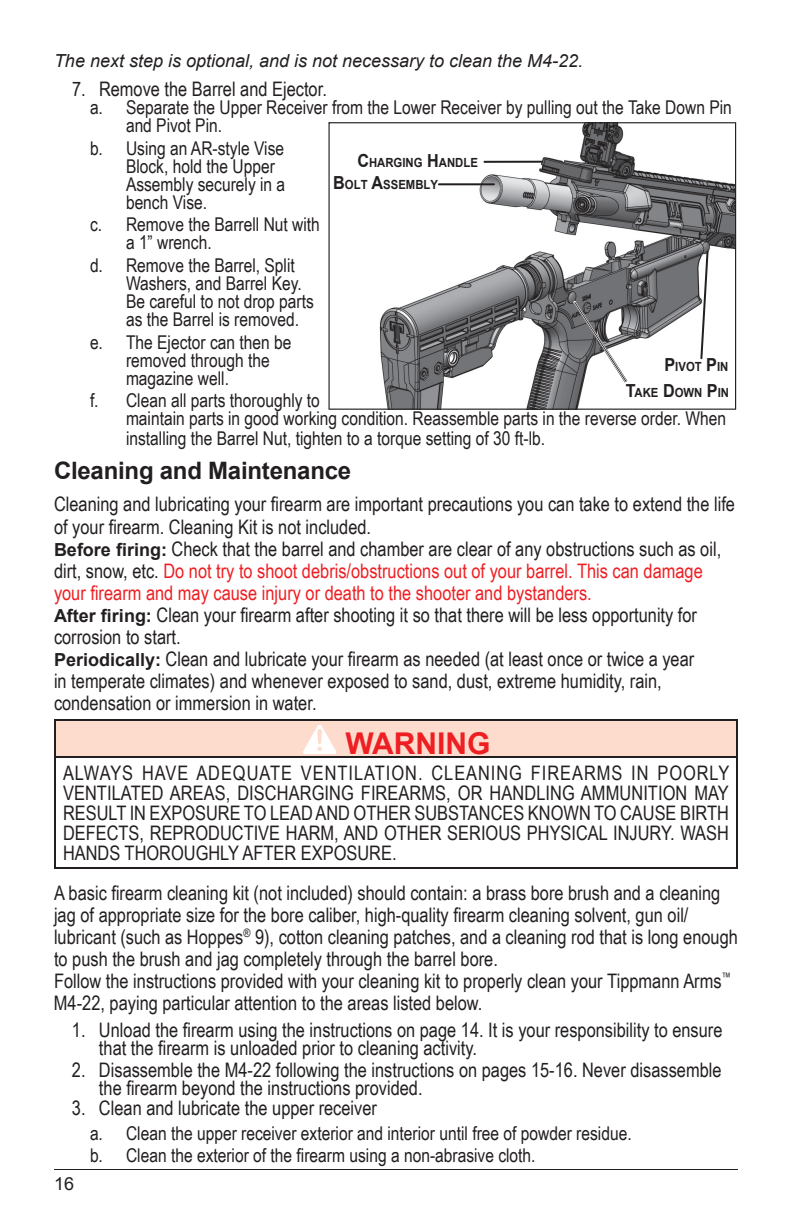
<style>
.page{position:relative;width:792px;height:1224px;background:#fff}
.page>*{position:absolute;margin:0;border:0;box-sizing:border-box;transform-origin:0 0}
.t1{font:700 30px "Arial";color:#ee1f23}
.t2{font:700 24px "Arial";letter-spacing:-.01em;color:#231f20}
.t3{font:20px/22.2px "Arial Narrow";color:#231f20}
.t4{font:19px/18px "Arial Narrow";color:#231f20}
.t5{font:italic 18px "Arial";color:#231f20}
.t6{font:18px "Arial";color:#231f20}
.t7{font:700 12.6px "Arial";color:#231f20;scale:.9 1}
.s1{font-family:"Arial";font-weight:700;font-size:18px}
.s2{color:#ee1f23}
.s3{font-size:18px}
</style>
<div class="page">
<hr style="left:54px;top:1170px;width:684px;height:1px;background:#231f20">
<div style="left:55px;top:720px;width:682px;height:37px;background:#fddcce"></div>
<hr style="left:54px;top:719px;width:684px;height:2px;background:#231f20">
<hr style="left:54px;top:721px;width:2px;height:35px;background:#231f20">
<hr style="left:736px;top:721px;width:2px;height:35px;background:#231f20">
<hr style="left:54px;top:756px;width:684px;height:2px;background:#231f20">
<hr style="left:54px;top:758px;width:2px;height:109px;background:#231f20">
<hr style="left:736px;top:758px;width:2px;height:109px;background:#231f20">
<hr style="left:54px;top:867px;width:684px;height:2px;background:#231f20">
<img style="left:304px;top:725px;width:31px;height:29px">
<svg style="left:328px;top:122px;width:408px;height:288px"></svg>
<hr style="left:438px;top:183px;width:57px;height:2px;background:#231f20">
<svg style="left:332px;top:151px;width:147px;height:44px"></svg>
<hr style="left:484px;top:161px;width:59px;height:2px;background:#231f20">
<svg style="left:573px;top:251px;width:158px;height:158px"></svg>
<p class="t5" style="left:54px;top:49px;width:531px">The next step is optional, and is not necessary to clean the M4-22.</p>
<p class="t3" style="left:72px;top:77px;width:256px">7. Remove the Barrel and Ejector.</p>
<p class="t4" style="left:126px;top:98px;width:607px;text-indent:-36px">a. Separate the Upper Receiver from the Lower Receiver by pulling out the Take Down Pin and Pivot Pin.</p>
<p class="t4" style="left:126px;top:138px;width:161px;text-indent:-36px">b. Using an AR-style Vise<br>Block, hold the Upper<br>Assembly securely in a bench Vise.</p>
<p class="t4" style="left:126px;top:215px;width:195px;text-indent:-36px">c. Remove the Barrell Nut with a 1” wrench.</p>
<p class="t4" style="left:126px;top:256px;width:189px;text-indent:-36px">d. Remove the Barrel, Split<br>Washers, and Barrel Key.<br>Be careful to not drop parts as the Barrel is removed.</p>
<p class="t4" style="left:126px;top:332px;width:167px;text-indent:-36px">e. The Ejector can then be removed through the magazine well.</p>
<p class="t4" style="left:126px;top:391px;width:602px;text-indent:-36px">f. Clean all parts thoroughly to<br>maintain parts in good working condition. Reassemble parts in the reverse order. When</p>
<p class="t4" style="left:126px;top:429px;width:421px">installing the Barrel Nut, tighten to a torque setting of 30 ft-lb.</p>
<p class="t2" style="left:54px;top:455px;width:299px">Cleaning and Maintenance</p>
<p class="t3" style="left:54px;top:492px;width:683px">Cleaning and lubricating your firearm are important precautions you can take to extend the life of your firearm. Cleaning Kit is not included.<br><span class="s1">Before firing:</span> Check that the barrel and chamber are clear of any obstructions such as oil, dirt, snow, etc. <span class="s2">Do not try to shoot debris/obstructions out of your barrel. This can damage your firearm and may cause injury or death to the shooter and bystanders.<br></span><span class="s1">After firing:</span> Clean your firearm after shooting it so that there will be less opportunity for corrosion to start.<br><span class="s1">Periodically:</span> Clean and lubricate your firearm as needed (at least once or twice a year<br>in temperate climates) and whenever exposed to sand, dust, extreme humidity, rain, condensation or immersion in water.</p>
<h1 class="t1" style="left:345px;top:723px;width:146px">WARNING</h1>
<p class="t3" style="left:63px;top:762px;width:668px;line-height:20px;text-align:justify">ALWAYS HAVE ADEQUATE VENTILATION. CLEANING FIREARMS IN POORLY VENTILATED AREAS, DISCHARGING FIREARMS, OR HANDLING AMMUNITION MAY RESULT IN EXPOSURE TO LEAD AND OTHER SUBSTANCES KNOWN TO CAUSE BIRTH DEFECTS, REPRODUCTIVE HARM, AND OTHER SERIOUS PHYSICAL INJURY. WASH HANDS THOROUGHLY AFTER EXPOSURE.</p>
<p class="t3" style="left:54px;top:881px;width:685px">A basic firearm cleaning kit (not included) should contain: a brass bore brush and a cleaning jag of appropriate size for the bore caliber, high-quality firearm cleaning solvent, gun oil/ lubricant (such as Hoppes<sup>®</sup> 9), cotton cleaning patches, and a cleaning rod that is long enough to push the brush and jag completely through the barrel bore.<br>Follow the instructions provided with your cleaning kit to properly clean your Tippmann Arms<sup>™ </sup>M4-22, paying particular attention to the areas listed below.</p>
<p class="t3" style="left:99px;top:1020px;width:625px;line-height:18px;text-indent:-27px">1. Unload the firearm using the instructions on page 14. It is your responsibility to ensure that the firearm is unloaded prior to cleaning activity.</p>
<p class="t3" style="left:99px;top:1061px;width:624px;line-height:18px;text-indent:-27px">2. Disassemble the M4-22 following the instructions on pages 15-16. Never disassemble the firearm beyond the instructions provided.</p>
<p class="t3" style="left:72px;top:1097px;width:307px">3. Clean and lubricate the upper receiver</p>
<p class="t4" style="left:90px;top:1122px;width:543px;line-height:22.2px">a. Clean the upper receiver exterior and interior until free of powder residue. b. Clean the exterior of the firearm using a non-abrasive cloth.</p>
<p class="t7" style="left:357px;top:154px;width:135px"><span class="s3">C</span>HARGING <span class="s3">H</span>ANDLE</p>
<p class="t7" style="left:333px;top:176px;width:118px"><span class="s3">B</span>OLT <span class="s3">A</span>SSEMBLY</p>
<p class="t7" style="left:664px;top:359px;width:73px"><span class="s3">P</span>IVOT <span class="s3">P</span>IN</p>
<p class="t7" style="left:626px;top:384px;width:116px"><span class="s3">T</span>AKE <span class="s3">D</span>OWN <span class="s3">P</span>IN</p>
<p class="t6" style="left:54px;top:1172px;width:22px">16</p>
</div>
